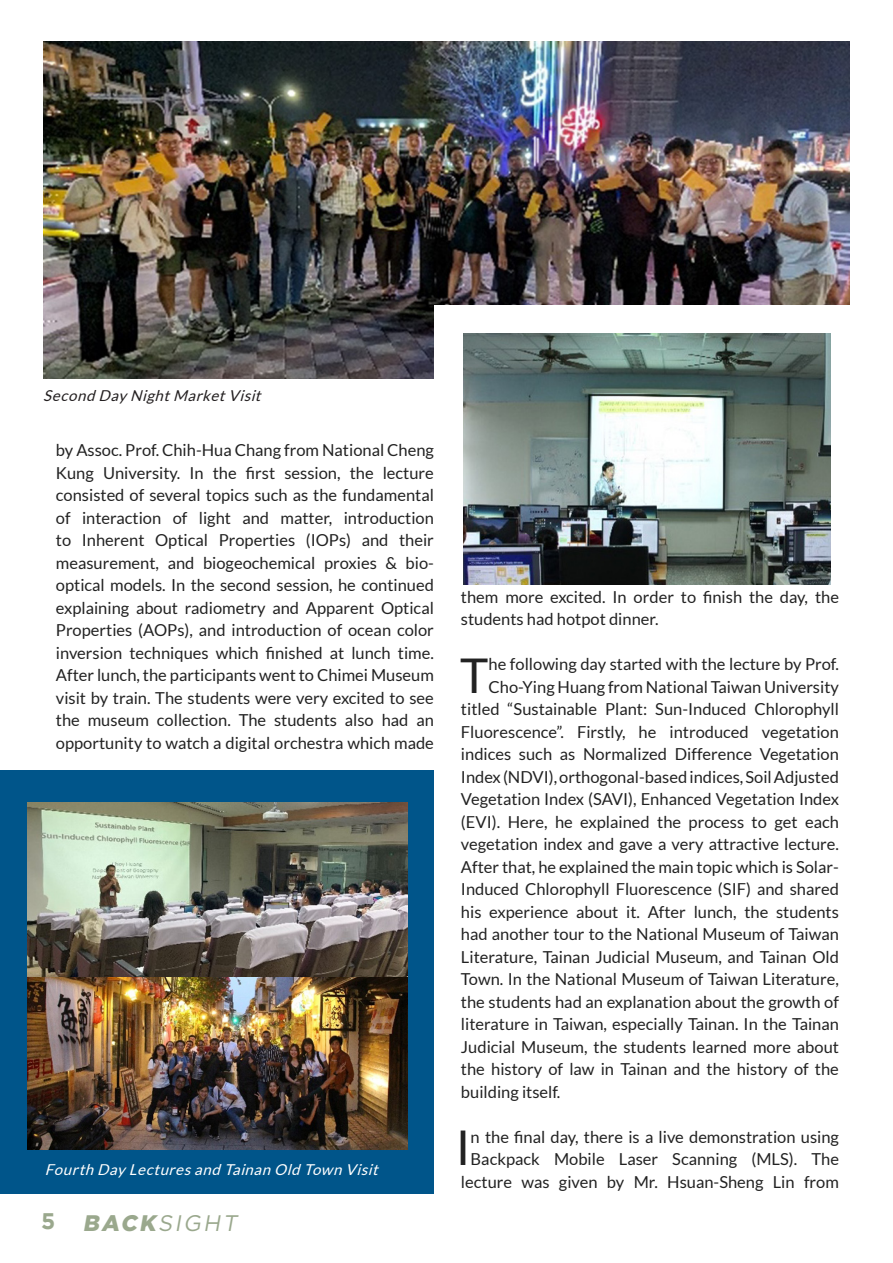
<style>
.page{position:relative;width:893px;height:1263px;background:#fff}
.page>*{position:absolute;margin:0;border:0;box-sizing:border-box;transform-origin:0 0}
.t1{font:47.85px "Lato";color:#222}
.t2{font:italic 22.5px "Gotham";color:#9aa88d}
.t3{font:16.5px/22.5px "Lato";color:#222;text-align:justify}
.t4{font:italic 15px "Lato";color:#fff}
.t5{font:italic 15px "Lato";color:#231f20}
.s1{font-weight:700;font-style:normal}
.s2{font-weight:900}
</style>
<div class="page">
<hr style="left:892px;top:0;width:1px;height:1263px;background:#00558a">
<hr style="left:892px;top:334px;width:1px;height:602px;background:#fff">
<img style="left:43px;top:42px;width:807px;height:336px">
<div style="left:434px;top:305px;width:422px;height:284px;background:#fff"></div>
<img style="left:464px;top:334px;width:367px;height:250px">
<div style="left:0;top:770px;width:434px;height:423px;background:#00558a"></div>
<img style="left:28px;top:802px;width:380px;height:348px">
<p class="t5" style="left:43px;top:388px;width:223px">Second Day NightMarketVisit</p>
<p class="t3" style="left:56px;top:439px;width:380px">by Assoc. Prof. Chih-Hua Chang from National Cheng Kung University. In the first session, the lecture consisted of several topics such as the fundamental of interaction of light and matter, introduction to Inherent Optical Properties (IOPs) and their measurement, and biogeochemical proxies &amp; bio&shy;optical models. In the second session, he continued explaining about radiometry and Apparent Optical Properties (AOPs), and introduction of ocean color inversion techniques which finished at lunch time.<br>After lunch, the participants went to Chimei Museum visit by train. The students were very excited to see the museum collection. The students also had an opportunity to watch a digital orchestra which made</p>
<p class="t4" style="left:45px;top:1161px;width:339px">Fourth Day Lectures and Tainan Old Town Visit</p>
<h2 class="t2" style="left:41px;top:1208px;width:202px"><span class="s1">5</span> <span class="s2">BACK</span>SIGHT</h2>
<p class="t3" style="left:461px;top:585px;width:380px">them more excited. In order to finish the day, the students had hotpot dinner.</p>
<h1 class="t1" style="left:460px;top:649px;width:30px">T</h1>
<p class="t3" style="left:489px;top:653px;width:352px">he following day started with the lecture by Prof.</p>
<p class="t3" style="left:489px;top:675px;width:352px">Cho-Ying Huang from National Taiwan University</p>
<p class="t3" style="left:461px;top:698px;width:380px">titled “Sustainable Plant: Sun-Induced Chlorophyll</p>
<p class="t3" style="left:461px;top:720px;width:380px">Fluorescence”. Firstly, he introduced vegetation</p>
<p class="t3" style="left:461px;top:743px;width:379px">indices such as Normalized Difference Vegetation</p>
<p class="t3" style="left:461px;top:765px;width:379px">Index (NDVI), orthogonal-based indices, Soil Adjusted</p>
<p class="t3" style="left:461px;top:788px;width:380px">Vegetation Index (SAVI), Enhanced Vegetation Index</p>
<p class="t3" style="left:461px;top:810px;width:379px">(EVI). Here, he explained the process to get each</p>
<p class="t3" style="left:461px;top:833px;width:379px">vegetation index and gave a very attractive lecture.</p>
<p class="t3" style="left:461px;top:855px;width:379px">After that, he explained the main topic which is Solar-</p>
<p class="t3" style="left:461px;top:878px;width:380px">Induced Chlorophyll Fluorescence (SIF) and shared</p>
<p class="t3" style="left:461px;top:900px;width:379px">his experience about it. After lunch, the students</p>
<p class="t3" style="left:461px;top:923px;width:380px">had another tour to the National Museum of Taiwan</p>
<p class="t3" style="left:461px;top:945px;width:379px">Literature, Tainan Judicial Museum, and Tainan Old</p>
<p class="t3" style="left:461px;top:968px;width:379px">Town. In the National Museum of Taiwan Literature,</p>
<p class="t3" style="left:461px;top:990px;width:380px">the students had an explanation about the growth of</p>
<p class="t3" style="left:461px;top:1013px;width:380px">literature in Taiwan, especially Tainan. In the Tainan</p>
<p class="t3" style="left:461px;top:1035px;width:380px">Judicial Museum, the students learned more about</p>
<p class="t3" style="left:461px;top:1058px;width:379px">the history of law in Tainan and the history of the</p>
<p class="t3" style="left:461px;top:1080px;width:101px">building itself.</p>
<h1 class="t1" style="left:456px;top:1121px;width:16px">I</h1>
<p class="t3" style="left:461px;top:1125px;width:379px;text-align:center">n the final day, there is a live demonstration using<br>Backpack Mobile Laser Scanning (MLS). The lecture was given by Mr. Hsuan-Sheng Lin from</p>
</div>
